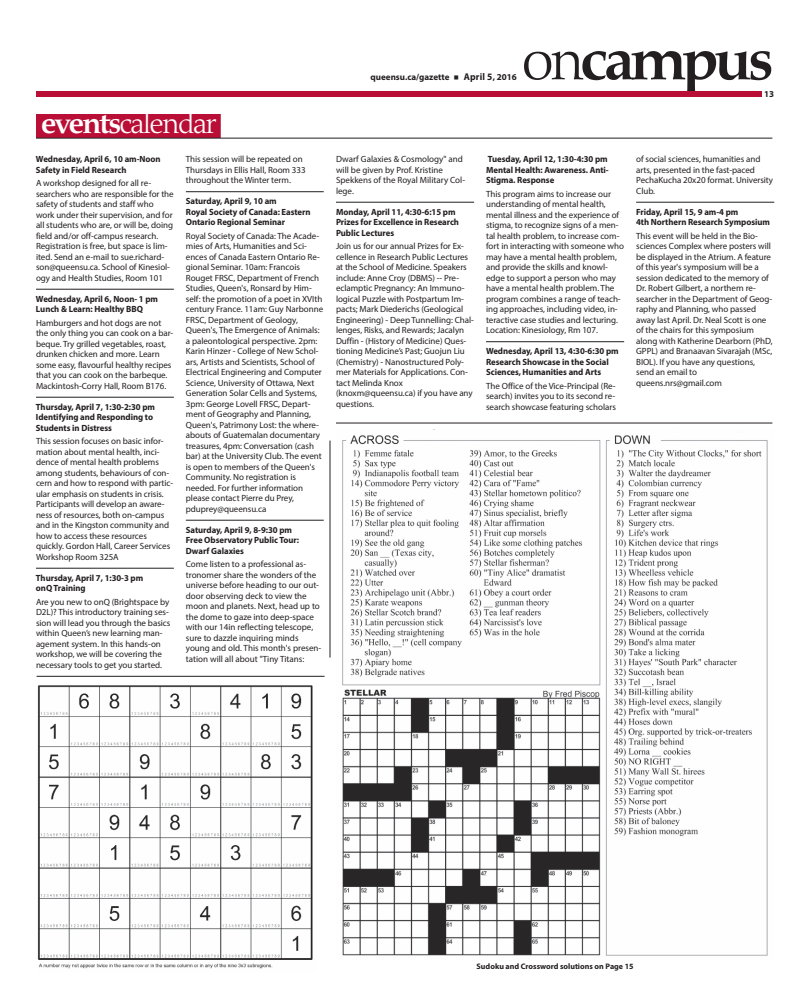
<style>
.page{position:relative;width:810px;height:1008px;background:#fff}
.page>*{position:absolute;margin:0;border:0;box-sizing:border-box;transform-origin:0 0}
.t1{font:700 60px "Palatino Nova";letter-spacing:-.075em;color:#231f20}
.t2{font:300 30px "Gazette";letter-spacing:-.065em;color:#fff}
.t3{font:9px/10.5px "Myriad Pro";letter-spacing:-.005em;color:#231f20}
.t4{font:700 9px/10.5px "Myriad Pro";letter-spacing:-.005em;color:#231f20}
.t5{font:700 8px "Myriad Pro";color:#231f20}
.s1{font-weight:700}
.s2{color:#b90f36}
.s3{font-weight:300}
.s4{font-size:9.8px}
</style>
<div class="page">
<div style="left:36px;top:114px;width:185px;height:24px;background:#b90f36"></div>
<hr style="left:36px;top:138px;width:736px;height:1px;background:#231f20">
<div style="left:36px;top:91px;width:726px;height:6px;background:#b90f36"></div>
<hr style="left:36px;top:289px;width:138px;height:1px;background:#231f20">
<hr style="left:36px;top:397px;width:138px;height:1px;background:#231f20">
<hr style="left:36px;top:568px;width:138px;height:1px;background:#231f20">
<hr style="left:186px;top:192px;width:138px;height:1px;background:#231f20">
<hr style="left:186px;top:520px;width:138px;height:1px;background:#231f20">
<hr style="left:336px;top:423px;width:436px;height:1px;background:#231f20">
<hr style="left:37px;top:676px;width:288px;height:1px;background:#231f20">
<img style="left:342px;top:435px;width:426px;height:521px">
<hr style="left:330px;top:441px;width:1px;height:217px;background:#231f20">
<img style="left:37px;top:685px;width:276px;height:284px">
<hr style="left:336px;top:202px;width:138px;height:1px;background:#231f20">
<hr style="left:486px;top:342px;width:138px;height:1px;background:#231f20">
<hr style="left:636px;top:202px;width:138px;height:1px;background:#231f20">
<h2 class="t2" style="left:41px;top:113px;width:181px"><span class="s1">events</span> calendar<span class="s2">.</span></h2>
<p class="t4" style="left:36px;top:155px;width:126px">Wednesday, April 6, 10 am-Noon<br>Safety in Field Research</p>
<p class="t3" style="left:36px;top:179px;width:139px">A workshop designed for all re&shy;searchers who are responsible for the safety of students and staff who work under their supervision, and for all students who are, or will be, doing field and/or off-campus research.<br>Registration is free, but space is lim&shy;ited. Send an e-mail to sue.richard&shy;son@queensu.ca. School of Kinesiol&shy;ogy and Health Studies, Room 101</p>
<p class="t4" style="left:36px;top:294px;width:124px">Wednesday, April 6, Noon- 1 pm<br>Lunch &amp; Learn: Healthy BBQ</p>
<p class="t3" style="left:36px;top:318px;width:139px">Hamburgers and hot dogs are not the only thing you can cook on a bar&shy;beque. Try grilled vegetables, roast, drunken chicken and more. Learn some easy, flavourful healthy recipes that you can cook on the barbeque.<br>Mackintosh-Corry Hall, Room B176.</p>
<p class="t4" style="left:36px;top:402px;width:121px">Thursday, April 7, 1:30-2:30 pm<br>Identifying and Responding to<br>Students in Distress</p>
<p class="t3" style="left:36px;top:437px;width:139px">This session focuses on basic infor&shy;mation about mental health, inci&shy;dence of mental health problems among students, behaviours of con&shy;cern and how to respond with partic&shy;ular emphasis on students in crisis.<br>Participants will develop an aware&shy;ness of resources, both on-campus and in the Kingston community and how to access these resources quickly. Gordon Hall, Career Services Workshop Room 325A</p>
<p class="t4" style="left:36px;top:573px;width:109px">Thursday, April 7, 1:30-3 pm onQ Training</p>
<p class="t3" style="left:36px;top:597px;width:136px">Are you new to onQ (Brightspace by D2L)? This introductory training ses&shy;sion will lead you through the basics within Queen’s new learning man&shy;agement system. In this hands-on workshop, we will be covering the necessary tools to get you started.</p>
<p class="t3" style="left:186px;top:155px;width:121px">This session will be repeated on<br>Thursdays in Ellis Hall, Room 333 throughout the Winter term.</p>
<p class="t4" style="left:186px;top:197px;width:126px">Saturday, April 9, 10 am<br>Royal Society of Canada: Eastern<br>Ontario Regional Seminar</p>
<p class="t3" style="left:186px;top:231px;width:139px">Royal Society of Canada: The Acade&shy;mies of Arts, Humanities and Sci&shy;ences of Canada Eastern Ontario Re&shy;gional Seminar. 10am: Francois Rouget FRSC, Department of French Studies, Queen's, Ronsard by Him&shy;self: the promotion of a poet in XVIth century France. 11am: Guy Narbonne FRSC, Department of Geology, Queen's, The Emergence of Animals: a paleontological perspective. 2pm:<br>Karin Hinzer - College of New Schol&shy;ars, Artists and Scientists, School of Electrical Engineering and Computer Science, University of Ottawa, Next Generation Solar Cells and Systems, 3pm: George Lovell FRSC, Depart&shy;ment of Geography and Planning, Queen's, Patrimony Lost: the where&shy;abouts of Guatemalan documentary treasures, 4pm: Conversation (cash bar) at the University Club. The event is open to members of the Queen's Community. No registration is needed. For further information please contact Pierre du Prey, pduprey@queensu.ca</p>
<p class="t4" style="left:186px;top:525px;width:115px">Saturday, April 9, 8-9:30 pm<br>Free Observatory Public Tour:<br>Dwarf Galaxies</p>
<p class="t3" style="left:186px;top:560px;width:137px">Come listen to a professional as&shy;tronomer share the wonders of the universe before heading to our out&shy;door observing deck to view the moon and planets. Next, head up to the dome to gaze into deep-space with our 14in reflecting telescope, sure to dazzle inquiring minds young and old. This month's presen&shy;tation will all about "Tiny Titans:</p>
<h1 class="t1" style="left:521px;top:23px;width:255px"><span class="s3">on</span>campus</h1>
<p class="t4" style="left:371px;top:72px;width:148px">queensu.ca/gazette ■ <span class="s4">April 5</span>, 2016</p>
<p class="t4" style="left:764px;top:89px;width:11px">13</p>
<p class="t3" style="left:336px;top:155px;width:131px">Dwarf Galaxies &amp; Cosmology" and will be given by Prof. Kristine<br>Spekkens of the Royal Military Col&shy;lege.</p>
<p class="t4" style="left:336px;top:207px;width:125px">Monday, April 11, 4:30-6:15 pm<br>Prizes for Excellence in Research<br>Public Lectures</p>
<p class="t3" style="left:336px;top:242px;width:139px">Join us for our annual Prizes for Ex&shy;cellence in Research Public Lectures at the School of Medicine. Speakers include: Anne Croy (DBMS) -- Pre&shy;eclamptic Pregnancy: An Immuno&shy;logical Puzzle with Postpartum Im&shy;pacts; Mark Diederichs (Geological Engineering) - Deep Tunnelling: Chal&shy;lenges, Risks, and Rewards; Jacalyn Duffin - (History of Medicine) Ques&shy;tioning Medicine’s Past; Guojun Liu (Chemistry) - Nanostructured Poly&shy;mer Materials for Applications. Con&shy;tact Melinda Knox (knoxm@queensu.ca) if you have any questions.</p>
<p class="t4" style="left:486px;top:155px;width:124px;text-align:justify">Tuesday, April 12, 1:30-4:30 pm Mental Health: Awareness. Anti-Stigma. Response</p>
<p class="t3" style="left:486px;top:189px;width:139px">This program aims to increase our understanding of mental health, mental illness and the experience of stigma, to recognize signs of a men&shy;tal health problem, to increase com&shy;fort in interacting with someone who may have a mental health problem, and provide the skills and knowl&shy;edge to support a person who may have a mental health problem. The program combines a range of teach&shy;ing approaches, including video, in&shy;teractive case studies and lecturing.<br>Location: Kinesiology, Rm 107.</p>
<p class="t4" style="left:486px;top:347px;width:134px">Wednesday, April 13, 4:30-6:30 pm<br>Research Showcase in the Social<br>Sciences, Humanities and Arts</p>
<p class="t3" style="left:486px;top:381px;width:131px;text-align:justify">The Office of the Vice-Principal (Re&shy;search) invites you to its second re&shy;search showcase featuring scholars</p>
<p class="t3" style="left:636px;top:155px;width:139px">of social sciences, humanities and arts, presented in the fast-paced<br>PechaKucha 20x20 format. University<br>Club.</p>
<p class="t4" style="left:636px;top:207px;width:135px">Friday, April 15, 9 am-4 pm<br>4th Northern Research Symposium</p>
<p class="t3" style="left:636px;top:231px;width:138px">This event will be held in the Bio&shy;sciences Complex where posters will be displayed in the Atrium. A feature of this year's symposium will be a session dedicated to the memory of<br>Dr. Robert Gilbert, a northern re&shy;searcher in the Department of Geog&shy;raphy and Planning, who passed away last April. Dr. Neal Scott is one of the chairs for this symposium along with Katherine Dearborn (PhD,<br>GPPL) and Branaavan Sivarajah (MSc,<br>BIOL). If you have any questions, send an email to queens.nrs@gmail.com</p>
<p class="t5" style="left:477px;top:963px;width:158px">Sudoku and Crossword solutions on Page 15</p>
</div>
